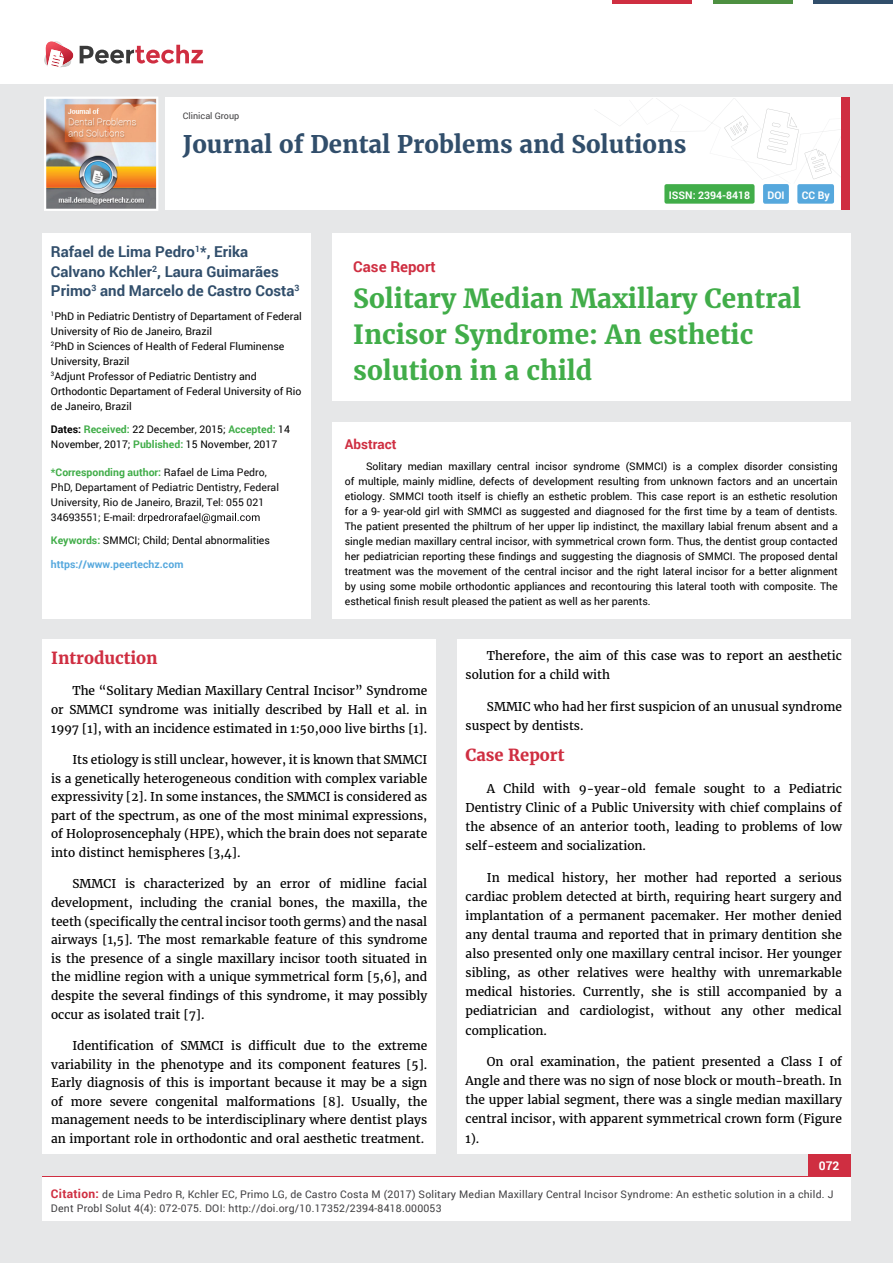
<style>
.page{position:relative;width:893px;height:1263px;background:#e6e7e8}
.page>*{position:absolute;margin:0;border:0;box-sizing:border-box;transform-origin:0 0}
.t1{font:700 26.1px/36px "Merriweather";color:#41ad49}
.t2{font:700 24px "Merriweather";color:#314e6b}
.t3{font:700 16.5px "Merriweather";color:#cf2e41}
.t4{font:700 15px/19.5px "Roboto";color:#314e6b}
.t5{font:700 15px "Roboto";color:#cf2e41}
.t6{font:700 13.5px "Roboto";color:#cf2e41}
.t7{font:12px/18.6px "Merriweather";color:#000;text-align:justify}
.t8{font:700 12px "Roboto";color:#fff}
.t9{font:10.5px/15px "Roboto";color:#000}
.t10{font:10.5px/13.5px "Roboto";letter-spacing:.02em;color:#414042}
.t11{font:10.5px/15px "Roboto";color:#0b0a0b}
.t12{font:700 10.5px "Roboto";color:#56a8dd}
.t13{font:700 10.5px "Roboto";color:#fff}
.t14{font:9px "Roboto";color:#414042}
.s1{font-weight:700}
.s2{font-weight:700;color:#41ad49}
.s3{font-weight:700;font-size:12px;color:#cf2e41}
</style>
<div class="page">
<div style="left:165px;top:98px;width:684px;height:112px;background:#fff"></div>
<svg style="left:597px;top:99px;width:244px;height:81px"></svg>
<div style="left:841px;top:98px;width:8px;height:112px;background:#cf2e41"></div>
<img style="left:44px;top:97px;width:114px;height:114px">
<div style="left:0;top:0;width:893px;height:83px;background:#fff"></div>
<svg style="left:44px;top:41px;width:159px;height:27px"></svg>
<div style="left:664px;top:184px;width:90px;height:20px;background:#41ad49;border-radius:2px"></div>
<div style="left:763px;top:184px;width:26px;height:20px;background:#56a8dd;border-radius:2px"></div>
<div style="left:797px;top:184px;width:37px;height:20px;background:#56a8dd;border-radius:2px"></div>
<hr style="left:713px;top:0;width:79px;height:3px;background:#4d9041">
<hr style="left:612px;top:0;width:80px;height:3px;background:#cf2e41">
<hr style="left:813px;top:0;width:80px;height:3px;background:#314e6b">
<div style="left:808px;top:1154px;width:42px;height:43px;background:#cf2e41"></div>
<div style="left:42px;top:1177px;width:808px;height:43px;background:#fff"></div>
<div style="left:332px;top:422px;width:518px;height:196px;background:#fff"></div>
<div style="left:332px;top:233px;width:518px;height:168px;background:#fff"></div>
<div style="left:42px;top:233px;width:269px;height:385px;background:#fff"></div>
<svg style="left:138px;top:513px;width:122px;height:10px"></svg>
<div style="left:43px;top:639px;width:393px;height:515px;background:#fff"></div>
<div style="left:457px;top:639px;width:393px;height:515px;background:#fff"></div>
<p class="t14" style="left:183px;top:110px;width:58px">Clinical Group</p>
<h2 class="t2" style="left:183px;top:129px;width:505px">Journal of Dental Problems and Solutions</h2>
<p class="t13" style="left:669px;top:188px;width:83px">ISSN: 2394-8418</p>
<p class="t13" style="left:767px;top:188px;width:19px">DOI</p>
<p class="t13" style="left:802px;top:188px;width:29px">CC By</p>
<p class="t4" style="left:51px;top:242px;width:250px">Rafael de Lima Pedro<sup>1</sup>*, Erika<br>Calvano Kchler<sup>2</sup>, Laura Guimarães<br>Primo<sup>3</sup> and Marcelo de Castro Costa<sup>3</sup></p>
<p class="t9" style="left:51px;top:308px;width:252px"><sup>1</sup>PhD in Pediatric Dentistry of Departament of Federal University of Rio de Janeiro, Brazil<br><sup>2</sup>PhD in Sciences of Health of Federal Fluminense University, Brazil<br><sup>3</sup>Adjunt Professor of Pediatric Dentistry and Orthodontic Departament of Federal University of Rio de Janeiro, Brazil</p>
<p class="t9" style="left:51px;top:422px;width:241px"><span class="s1">Dates:</span> <span class="s2">Received:</span> 22 December, 2015; <span class="s2">Accepted:</span> 14<br>November, 2017; <span class="s2">Published:</span> 15 November, 2017</p>
<p class="t11" style="left:51px;top:464px;width:230px"><span class="s2">*Corresponding author:</span> Rafael de Lima Pedro, PhD, Departament of Pediatric Dentistry, Federal University, Rio de Janeiro, Brazil, Tel: 055 021<br>34693551; E-mail:</p>
<p class="t9" style="left:51px;top:533px;width:220px"><span class="s2">Keywords:</span> SMMCI; Child; Dental abnormalities</p>
<p class="t12" style="left:51px;top:557px;width:134px">https://www.peertechz.com</p>
<p class="t5" style="left:353px;top:256px;width:84px">Case Report</p>
<h1 class="t1" style="left:353px;top:280px;width:449px">Solitary Median Maxillary Central<br>Incisor Syndrome: An esthetic solution in a child</h1>
<p class="t6" style="left:345px;top:435px;width:53px">Abstract</p>
<p class="t9" style="left:345px;top:459px;width:494px;text-align:justify;text-indent:21px">Solitary median maxillary central incisor syndrome (SMMCI) is a complex disorder consisting of multiple, mainly midline, defects of development resulting from unknown factors and an uncertain etiology. SMMCI tooth itself is chiefly an esthetic problem. This case report is an esthetic resolution for a 9- year-old girl with SMMCI as suggested and diagnosed for the first time by a team of dentists.<br>The patient presented the philtrum of her upper lip indistinct, the maxillary labial frenum absent and a single median maxillary central incisor, with symmetrical crown form. Thus, the dentist group contacted her pediatrician reporting these findings and suggesting the diagnosis of SMMCI. The proposed dental treatment was the movement of the central incisor and the right lateral incisor for a better alignment by using some mobile orthodontic appliances and recontouring this lateral tooth with composite. The esthetical finish result pleased the patient as well as her parents.</p>
<h3 class="t3" style="left:51px;top:648px;width:108px">Introduction</h3>
<p class="t7" style="left:51px;top:682px;width:378px;text-indent:21px">The “Solitary Median Maxillary Central Incisor” Syndrome or SMMCI syndrome was initially described by Hall et al. in 1997 [1], with an incidence estimated in 1:50,000 live births [1].</p>
<p class="t7" style="left:51px;top:750px;width:378px;text-indent:21px">Its etiology is still unclear, however, it is known that SMMCI is a genetically heterogeneous condition with complex variable expressivity [2]. In some instances, the SMMCI is considered as part of the spectrum, as one of the most minimal expressions, of Holoprosencephaly (HPE), which the brain does not separate into distinct hemispheres [3,4].</p>
<p class="t7" style="left:51px;top:875px;width:378px;text-indent:21px">SMMCI is characterized by an error of midline facial development, including the cranial bones, the maxilla, the teeth (specifically the central incisor tooth germs) and the nasal airways [1,5]. The most remarkable feature of this syndrome is the presence of a single maxillary incisor tooth situated in the midline region with a unique symmetrical form [5,6], and despite the several findings of this syndrome, it may possibly occur as isolated trait [7].</p>
<p class="t7" style="left:51px;top:1036px;width:378px;text-indent:21px">Identification of SMMCI is difficult due to the extreme variability in the phenotype and its component features [5].<br>Early diagnosis of this is important because it may be a sign of more severe congenital malformations [8]. Usually, the management needs to be interdisciplinary where dentist plays an important role in orthodontic and oral aesthetic treatment.</p>
<p class="t7" style="left:466px;top:646px;width:378px;line-height:19px;text-indent:21px">Therefore, the aim of this case was to report an aesthetic solution for a child with</p>
<p class="t7" style="left:466px;top:697px;width:378px;line-height:19px;text-indent:21px">SMMIC who had her first suspicion of an unusual syndrome suspect by dentists.</p>
<h3 class="t3" style="left:466px;top:745px;width:100px">Case Report</h3>
<p class="t7" style="left:466px;top:779px;width:378px;line-height:19px;text-indent:21px">A Child with 9-year-old female sought to a Pediatric Dentistry Clinic of a Public University with chief complains of the absence of an anterior tooth, leading to problems of low self-esteem and socialization.</p>
<p class="t7" style="left:466px;top:868px;width:378px;line-height:19px;text-indent:21px">In medical history, her mother had reported a serious cardiac problem detected at birth, requiring heart surgery and implantation of a permanent pacemaker. Her mother denied any dental trauma and reported that in primary dentition she also presented only one maxillary central incisor. Her younger sibling, as other relatives were healthy with unremarkable medical histories. Currently, she is still accompanied by a pediatrician and cardiologist, without any other medical complication.</p>
<p class="t7" style="left:466px;top:1053px;width:378px;line-height:19px;text-indent:21px">On oral examination, the patient presented a Class I of Angle and there was no sign of nose block or mouth-breath. In the upper labial segment, there was a single median maxillary central incisor, with apparent symmetrical crown form (Figure 1).</p>
<p class="t8" style="left:819px;top:1158px;width:22px">072</p>
<p class="t10" style="left:51px;top:1188px;width:784px"><span class="s3">Citation:</span> de Lima Pedro R, Kchler EC, Primo LG, de Castro Costa M (2017) Solitary Median Maxillary Central Incisor Syndrome: An esthetic solution in a child. J<br>Dent Probl Solut 4(4): 072-075. DOI: http://doi.org/10.17352/2394-8418.000053</p>
</div>
